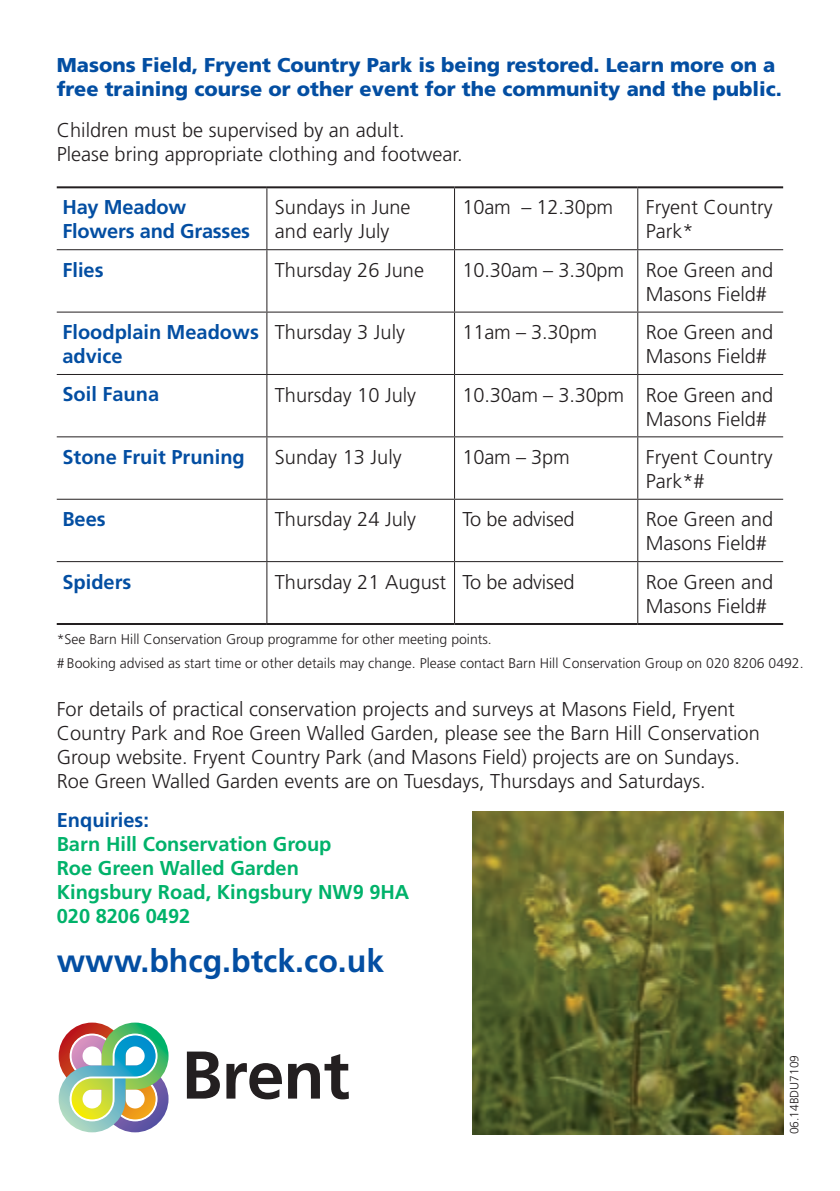
<style>
.page{position:relative;width:840px;height:1191px;background:#fff}
.page>*{position:absolute;margin:0;border:0;box-sizing:border-box;transform-origin:0 0}
.t1{font:700 32px "Frutiger";color:#034ea2}
.t2{font:300 20px/24px "Frutiger";color:#231f20}
.t3{font:900 20px/24px "Frutiger";color:#034ea2}
.t4{font:700 20px/24px "Frutiger";color:#034ea2}
.t5{font:700 20px/24px "Frutiger";color:#00b26a}
.t6{font:300 14px/24px "Frutiger";color:#231f20}
.t7{font:300 12px "Frutiger";color:#231f20}
</style>
<div class="page">
<hr style="left:266px;top:188px;width:1px;height:61px;background:#231f20">
<hr style="left:454px;top:188px;width:1px;height:61px;background:#231f20">
<hr style="left:637px;top:188px;width:1px;height:61px;background:#231f20">
<hr style="left:57px;top:249px;width:210px;height:1px;background:#231f20">
<hr style="left:267px;top:249px;width:187px;height:1px;background:#231f20">
<hr style="left:266px;top:250px;width:1px;height:61px;background:#231f20">
<hr style="left:454px;top:249px;width:183px;height:1px;background:#231f20">
<hr style="left:454px;top:250px;width:1px;height:61px;background:#231f20">
<hr style="left:637px;top:249px;width:145px;height:1px;background:#231f20">
<hr style="left:637px;top:250px;width:1px;height:61px;background:#231f20">
<hr style="left:57px;top:311px;width:210px;height:1px;background:#231f20">
<hr style="left:267px;top:311px;width:187px;height:1px;background:#231f20">
<hr style="left:266px;top:312px;width:1px;height:62px;background:#231f20">
<hr style="left:454px;top:311px;width:183px;height:1px;background:#231f20">
<hr style="left:454px;top:312px;width:1px;height:62px;background:#231f20">
<hr style="left:637px;top:311px;width:145px;height:1px;background:#231f20">
<hr style="left:637px;top:312px;width:1px;height:62px;background:#231f20">
<hr style="left:57px;top:374px;width:210px;height:1px;background:#231f20">
<hr style="left:267px;top:374px;width:187px;height:1px;background:#231f20">
<hr style="left:266px;top:375px;width:1px;height:61px;background:#231f20">
<hr style="left:454px;top:374px;width:183px;height:1px;background:#231f20">
<hr style="left:454px;top:375px;width:1px;height:61px;background:#231f20">
<hr style="left:637px;top:374px;width:145px;height:1px;background:#231f20">
<hr style="left:637px;top:375px;width:1px;height:61px;background:#231f20">
<hr style="left:57px;top:436px;width:210px;height:1px;background:#231f20">
<hr style="left:267px;top:436px;width:187px;height:1px;background:#231f20">
<hr style="left:266px;top:437px;width:1px;height:62px;background:#231f20">
<hr style="left:454px;top:436px;width:183px;height:1px;background:#231f20">
<hr style="left:454px;top:437px;width:1px;height:62px;background:#231f20">
<hr style="left:637px;top:436px;width:145px;height:1px;background:#231f20">
<hr style="left:637px;top:437px;width:1px;height:62px;background:#231f20">
<hr style="left:57px;top:499px;width:210px;height:1px;background:#231f20">
<hr style="left:267px;top:499px;width:187px;height:1px;background:#231f20">
<hr style="left:266px;top:500px;width:1px;height:61px;background:#231f20">
<hr style="left:454px;top:499px;width:183px;height:1px;background:#231f20">
<hr style="left:454px;top:500px;width:1px;height:61px;background:#231f20">
<hr style="left:637px;top:499px;width:145px;height:1px;background:#231f20">
<hr style="left:637px;top:500px;width:1px;height:61px;background:#231f20">
<hr style="left:57px;top:561px;width:210px;height:1px;background:#231f20">
<hr style="left:267px;top:561px;width:187px;height:1px;background:#231f20">
<hr style="left:266px;top:562px;width:1px;height:61px;background:#231f20">
<hr style="left:454px;top:561px;width:183px;height:1px;background:#231f20">
<hr style="left:454px;top:562px;width:1px;height:61px;background:#231f20">
<hr style="left:637px;top:561px;width:145px;height:1px;background:#231f20">
<hr style="left:637px;top:562px;width:1px;height:61px;background:#231f20">
<hr style="left:57px;top:186px;width:210px;height:2px;background:#231f20">
<hr style="left:267px;top:186px;width:187px;height:2px;background:#231f20">
<hr style="left:454px;top:186px;width:183px;height:2px;background:#231f20">
<hr style="left:637px;top:186px;width:145px;height:2px;background:#231f20">
<hr style="left:57px;top:623px;width:210px;height:2px;background:#231f20">
<hr style="left:267px;top:623px;width:187px;height:2px;background:#231f20">
<hr style="left:454px;top:623px;width:183px;height:2px;background:#231f20">
<hr style="left:637px;top:623px;width:145px;height:2px;background:#231f20">
<img style="left:472px;top:811px;width:310px;height:323px">
<svg style="left:187px;top:1051px;width:33px;height:47px"></svg>
<svg style="left:226px;top:1063px;width:56px;height:36px"></svg>
<svg style="left:288px;top:1054px;width:60px;height:45px"></svg>
<svg style="left:58px;top:1022px;width:111px;height:111px"></svg>
<p class="t3" style="left:57px;top:53px;width:726px">Masons Field, Fryent Country Park is being restored. Learn more on a free training course or other event for the community and the public.</p>
<p class="t2" style="left:57px;top:118px;width:407px">Children must be supervised by an adult.<br>Please bring appropriate clothing and footwear.</p>
<p class="t4" style="left:62px;top:195px;width:189px">Hay Meadow<br>Flowers and Grasses</p>
<p class="t2" style="left:275px;top:195px;width:137px">Sundays in June and early July</p>
<p class="t2" style="left:462px;top:195px;width:152px">10am – 12.30pm</p>
<p class="t2" style="left:645px;top:195px;width:128px">Fryent Country<br>Park*</p>
<p class="t4" style="left:62px;top:257px;width:43px">Flies</p>
<p class="t2" style="left:275px;top:258px;width:150px">Thursday 26 June</p>
<p class="t2" style="left:645px;top:258px;width:129px;text-indent:-183px">10.30am – 3.30pm Roe Green and<br>Masons Field#</p>
<p class="t4" style="left:62px;top:320px;width:198px">Floodplain Meadows advice</p>
<p class="t2" style="left:275px;top:320px;width:132px">Thursday 3 July</p>
<p class="t2" style="left:462px;top:320px;width:136px">11am – 3.30pm</p>
<p class="t2" style="left:645px;top:320px;width:129px">Roe Green and<br>Masons Field#</p>
<p class="t4" style="left:62px;top:382px;width:98px">Soil Fauna</p>
<p class="t2" style="left:275px;top:382px;width:143px">Thursday 10 July</p>
<p class="t2" style="left:645px;top:382px;width:129px;text-indent:-183px">10.30am – 3.30pm Roe Green and<br>Masons Field#</p>
<p class="t4" style="left:62px;top:444px;width:184px">Stone Fruit Pruning</p>
<p class="t2" style="left:275px;top:445px;width:128px">Sunday 13 July</p>
<p class="t2" style="left:462px;top:445px;width:109px">10am – 3pm</p>
<p class="t2" style="left:645px;top:445px;width:128px">Fryent Country<br>Park*#</p>
<p class="t4" style="left:62px;top:507px;width:45px">Bees</p>
<p class="t2" style="left:275px;top:507px;width:143px">Thursday 24 July</p>
<p class="t2" style="left:462px;top:507px;width:114px">To be advised</p>
<p class="t2" style="left:645px;top:507px;width:129px">Roe Green and<br>Masons Field#</p>
<p class="t4" style="left:62px;top:569px;width:70px">Spiders</p>
<p class="t2" style="left:275px;top:569px;width:301px">Thursday 21 August To be advised</p>
<p class="t2" style="left:645px;top:569px;width:129px">Roe Green and<br>Masons Field#</p>
<p class="t6" style="left:57px;top:627px;width:748px">*See Barn Hill Conservation Group programme for other meeting points.<br># Booking advised as start time or other details may change. Please contact Barn Hill Conservation Group on 020 8206 0492.</p>
<p class="t2" style="left:57px;top:697px;width:704px">For details of practical conservation projects and surveys at Masons Field, Fryent Country Park and Roe Green Walled Garden, please see the Barn Hill Conservation Group website. Fryent Country Park (and Masons Field) projects are on Sundays.<br>Roe Green Walled Garden events are on Tuesdays, Thursdays and Saturdays.</p>
<p class="t4" style="left:57px;top:807px;width:94px">Enquiries:</p>
<p class="t5" style="left:57px;top:831px;width:354px">Barn Hill Conservation Group<br>Roe Green Walled Garden<br>Kingsbury Road, Kingsbury NW9 9HA<br>020 8206 0492</p>
<h1 class="t1" style="left:57px;top:942px;width:329px">www.bhcg.btck.co.uk</h1>
<p class="t7" style="left:787px;top:1134px;width:81px;rotate:-90deg">06.14BDU7109</p>
</div>
